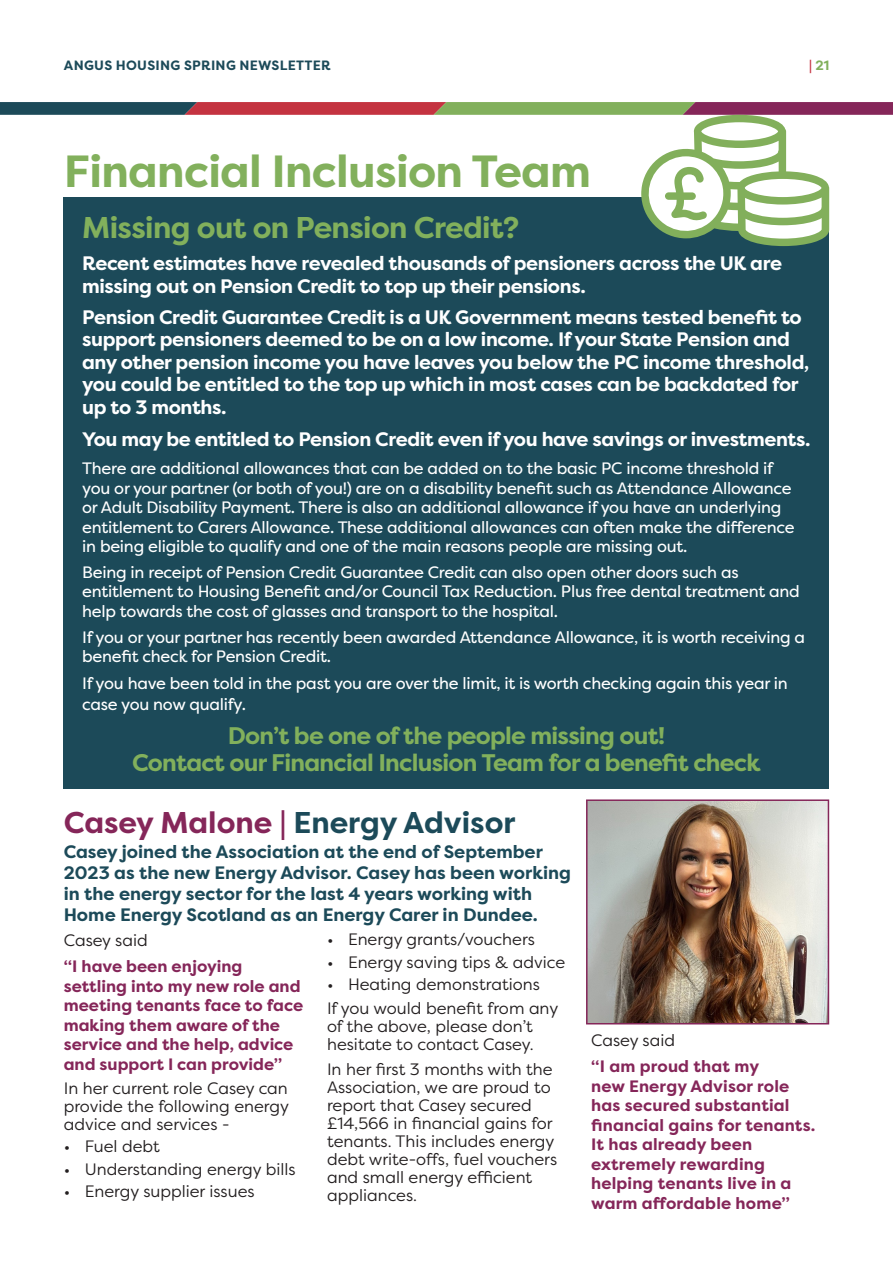
<style>
.page{position:relative;width:893px;height:1263px;background:#fff}
.page>*{position:absolute;margin:0;border:0;box-sizing:border-box;transform-origin:0 0}
.t1{font:700 45px "Filson Pro";letter-spacing:-.015em;color:#82b05c}
.t2{font:700 30px "Filson Pro";letter-spacing:-.02em;color:#82b05c}
.t3{font:700 30px "Filson Pro";color:#1c4a59}
.t4{font:700 24px "Filson Pro";letter-spacing:-.03em;color:#82b05c}
.t5{font:700 19.5px/22.5px "Filson Pro";letter-spacing:-.02em;color:#fff}
.t6{font:700 18px/21px "Filson Pro";color:#1c4a59}
.t7{font:16.5px/19.5px "Filson Pro";letter-spacing:-.015em;color:#fff}
.t8{font:16.5px/18px "Filson Pro";color:#231f20}
.t9{font:700 16.5px/19.5px "Filson Pro";letter-spacing:.005em;color:#852659}
.t10{font:700 13.5px "Filson Pro";letter-spacing:.02em;color:#1c4a59}
.t11{font:700 13.5px "Filson Pro";color:#82b05c}
.s1{color:#c53240}
.s2{color:#852659}
</style>
<div class="page">
<div style="left:64px;top:197px;width:765px;height:592px;background:#1c4a59"></div>
<svg style="left:0;top:102px;width:893px;height:144px"></svg>
<img style="left:589px;top:802px;width:237px;height:219px">
<div style="left:586px;top:799px;width:243px;height:225px;border:2px solid #852659"></div>
<p class="t10" style="left:64px;top:56px;width:268px">ANGUS HOUSING SPRING NEWSLETTER</p>
<p class="t11" style="left:809px;top:56px;width:22px"><span class="s1">|</span> 21</p>
<p class="t1" style="left:64px;top:143px;width:529px">Financial Inclusion Team</p>
<p class="t2" style="left:82px;top:208px;width:439px">Missing out on Pension Credit?</p>
<p class="t5" style="left:82px;top:252px;width:701px">Recent estimates have revealed thousands of pensioners across the UK are missing out on Pension Credit to top up their pensions.</p>
<p class="t5" style="left:82px;top:306px;width:729px">Pension Credit Guarantee Credit is a UK Government means tested benefit to support pensioners deemed to be on a low income. If your State Pension and any other pension income you have leaves you below the PC income threshold, you could be entitled to the top up which in most cases can be backdated for up to 3 months.</p>
<p class="t5" style="left:82px;top:428px;width:730px">You may be entitled to Pension Credit even if you have savings or investments.</p>
<p class="t7" style="left:82px;top:458px;width:714px">There are additional allowances that can be added on to the basic PC income threshold if you or your partner (or both of you!) are on a disability benefit such as Attendance Allowance or Adult Disability Payment. There is also an additional allowance if you have an underlying entitlement to Carers Allowance. These additional allowances can often make the difference in being eligible to qualify and one of the main reasons people are missing out.</p>
<p class="t7" style="left:82px;top:562px;width:719px">Being in receipt of Pension Credit Guarantee Credit can also open other doors such as entitlement to Housing Benefit and/or Council Tax Reduction. Plus free dental treatment and help towards the cost of glasses and transport to the hospital.</p>
<p class="t7" style="left:82px;top:627px;width:724px">If you or your partner has recently been awarded Attendance Allowance, it is worth receiving a benefit check for Pension Credit.</p>
<p class="t7" style="left:82px;top:673px;width:707px;line-height:21px">If you have been told in the past you are over the limit, it is worth checking again this year in case you now qualify.</p>
<p class="t4" style="left:228px;top:720px;width:439px">Don’t be one of the people missing out!</p>
<p class="t4" style="left:132px;top:748px;width:630px">Contact our Financial Inclusion Team for a benefit check</p>
<p class="t3" style="left:64px;top:803px;width:453px"><span class="s2">Casey Malone |</span> Energy Advisor</p>
<p class="t6" style="left:64px;top:841px;width:509px">Casey joined the Association at the end of September 2023 as the new Energy Advisor. Casey has been working in the energy sector for the last 4 years working with Home Energy Scotland as an Energy Carer in Dundee.</p>
<p class="t8" style="left:64px;top:931px;width:85px">Casey said</p>
<p class="t9" style="left:64px;top:957px;width:241px">“I have been enjoying settling into my new role and meeting tenants face to face making them aware of the service and the help, advice and support I can provide”</p>
<p class="t8" style="left:64px;top:1079px;width:227px;text-align:justify">In her current role Casey can provide the following energy advice and services -</p>
<p class="t8" style="left:64px;top:1137px;width:98px">• Fuel debt</p>
<p class="t8" style="left:64px;top:1159px;width:233px">• Understanding energy bills</p>
<p class="t8" style="left:64px;top:1182px;width:192px">• Energy supplier issues</p>
<p class="t8" style="left:327px;top:930px;width:209px">• Energy grants/vouchers</p>
<p class="t8" style="left:327px;top:952px;width:240px">• Energy saving tips &amp; advice</p>
<p class="t8" style="left:327px;top:974px;width:214px">• Heating demonstrations</p>
<p class="t8" style="left:327px;top:999px;width:233px">If you would benefit from any of the above, please don’t hesitate to contact Casey.</p>
<p class="t8" style="left:327px;top:1059px;width:232px">In her first 3 months with the<br>Association, we are proud to report that Casey secured £14,566 in financial gains for tenants. This includes energy debt write-offs, fuel vouchers and small energy efficient appliances.</p>
<p class="t8" style="left:591px;top:1031px;width:85px">Casey said</p>
<p class="t9" style="left:591px;top:1057px;width:226px">“I am proud that my<br>new Energy Advisor role has secured substantial financial gains for tenants.<br>It has already been extremely rewarding helping tenants live in a warm affordable home”</p>
</div>
